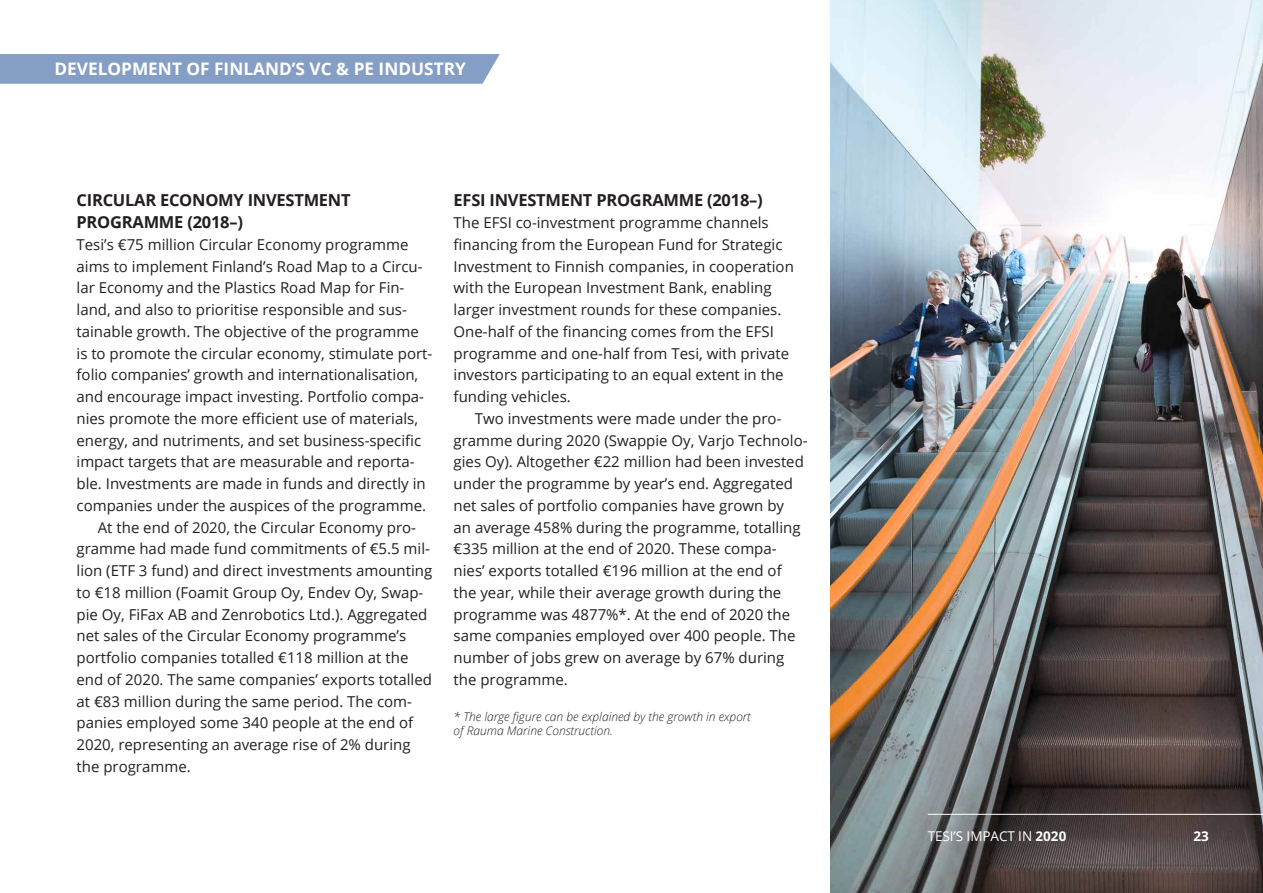
<style>
.page{position:relative;width:1263px;height:893px;background:#fff}
.page>*{position:absolute;margin:0;border:0;box-sizing:border-box;transform-origin:0 0}
.t1{font:700 17.25px "Open Sans";color:#fff}
.t2{font:700 16.5px/21.8px "Open Sans";letter-spacing:-.015em;color:#231f20}
.t3{font:15px/21.8px "Open Sans";color:#231f20}
.t4{font:13.5px "Open Sans";letter-spacing:-.005em;color:#fff}
.t5{font:700 13.5px "Open Sans";color:#fff}
.t6{font:italic 300 12px/14.4px "Open Sans";color:#231f20}
.s1{font-weight:700}
</style>
<div class="page">
<img style="left:831px;top:0;width:432px;height:893px">
<div style="left:0;top:54px;width:500px;height:30px;background:#849ec5"></div>
<hr style="left:928px;top:814px;width:335px;height:1px;background:#fff">
<p class="t1" style="left:54px;top:57px;width:413px">DEVELOPMENT OF FINLAND’S VC &amp; PE INDUSTRY</p>
<p class="t2" style="left:77px;top:189px;width:276px">CIRCULAR ECONOMY INVESTMENT<br>PROGRAMME (2018–)</p>
<p class="t3" style="left:77px;top:233px;width:333px">Tesi’s €75 million Circular Economy programme</p>
<p class="t3" style="left:77px;top:255px;width:347px">aims to implement Finland’s Road Map to a Circu-</p>
<p class="t3" style="left:77px;top:277px;width:329px">lar Economy and the Plastics Road Map for Fin-</p>
<p class="t3" style="left:77px;top:298px;width:332px">land, and also to prioritise responsible and sus-</p>
<p class="t3" style="left:77px;top:320px;width:344px">tainable growth. The objective of the programme</p>
<p class="t3" style="left:77px;top:342px;width:357px">is to promote the circular economy, stimulate port-</p>
<p class="t3" style="left:77px;top:364px;width:343px">folio companies’ growth and internationalisation,</p>
<p class="t3" style="left:77px;top:385px;width:349px">and encourage impact investing. Portfolio compa-</p>
<p class="t3" style="left:77px;top:407px;width:343px">nies promote the more efficient use of materials,</p>
<p class="t3" style="left:77px;top:429px;width:346px">energy, and nutriments, and set business-specific</p>
<p class="t3" style="left:77px;top:451px;width:340px">impact targets that are measurable and reporta-</p>
<p class="t3" style="left:77px;top:472px;width:351px">ble. Investments are made in funds and directly in</p>
<p class="t3" style="left:77px;top:494px;width:351px">companies under the auspices of the programme.</p>
<p class="t3" style="left:98px;top:516px;width:320px">At the end of 2020, the Circular Economy pro-</p>
<p class="t3" style="left:77px;top:538px;width:355px">gramme had made fund commitments of €5.5 mil-</p>
<p class="t3" style="left:77px;top:559px;width:357px">lion (ETF 3 fund) and direct investments amounting</p>
<p class="t3" style="left:77px;top:581px;width:348px">to €18 million (Foamit Group Oy, Endev Oy, Swap-</p>
<p class="t3" style="left:77px;top:603px;width:352px">pie Oy, FiFax AB and Zenrobotics Ltd.). Aggregated</p>
<p class="t3" style="left:77px;top:625px;width:331px">net sales of the Circular Economy programme’s</p>
<p class="t3" style="left:77px;top:646px;width:333px">portfolio companies totalled €118 million at the</p>
<p class="t3" style="left:77px;top:668px;width:357px">end of 2020. The same companies’ exports totalled</p>
<p class="t3" style="left:77px;top:690px;width:337px">at €83 million during the same period. The com-</p>
<p class="t3" style="left:77px;top:712px;width:338px">panies employed some 340 people at the end of</p>
<p class="t3" style="left:77px;top:733px;width:336px">2020, representing an average rise of 2% during</p>
<p class="t3" style="left:77px;top:755px;width:116px">the programme.</p>
<p class="t2" style="left:454px;top:189px;width:311px">EFSI INVESTMENT PROGRAMME (2018–)</p>
<p class="t3" style="left:454px;top:211px;width:342px">The EFSI co-investment programme channels financing from the European Fund for Strategic Investment to Finnish companies, in cooperation with the European Investment Bank, enabling larger investment rounds for these companies.<br>One-half of the financing comes from the EFSI programme and one-half from Tesi, with private investors participating to an equal extent in the funding vehicles.</p>
<p class="t3" style="left:454px;top:407px;width:355px;text-indent:21px">Two investments were made under the pro&shy;gramme during 2020 (Swappie Oy, Varjo Technolo&shy;gies Oy). Altogether €22 million had been invested under the programme by year’s end. Aggregated net sales of portfolio companies have grown by<br>an average 458% during the programme, totalling €335 million at the end of 2020. These compa&shy;nies’ exports totalled €196 million at the end of the year, while their average growth during the programme was 4877%*. At the end of 2020 the same companies employed over 400 people. The number of jobs grew on average by 67% during the programme.</p>
<p class="t6" style="left:454px;top:709px;width:299px">* The large figure can be explained by the growth in export of Rauma Marine Construction.</p>
<p class="t4" style="left:928px;top:826px;width:140px">TESI’S IMPACT IN <span class="s1">2020</span></p>
<p class="t5" style="left:1193px;top:826px;width:17px">23</p>
</div>
